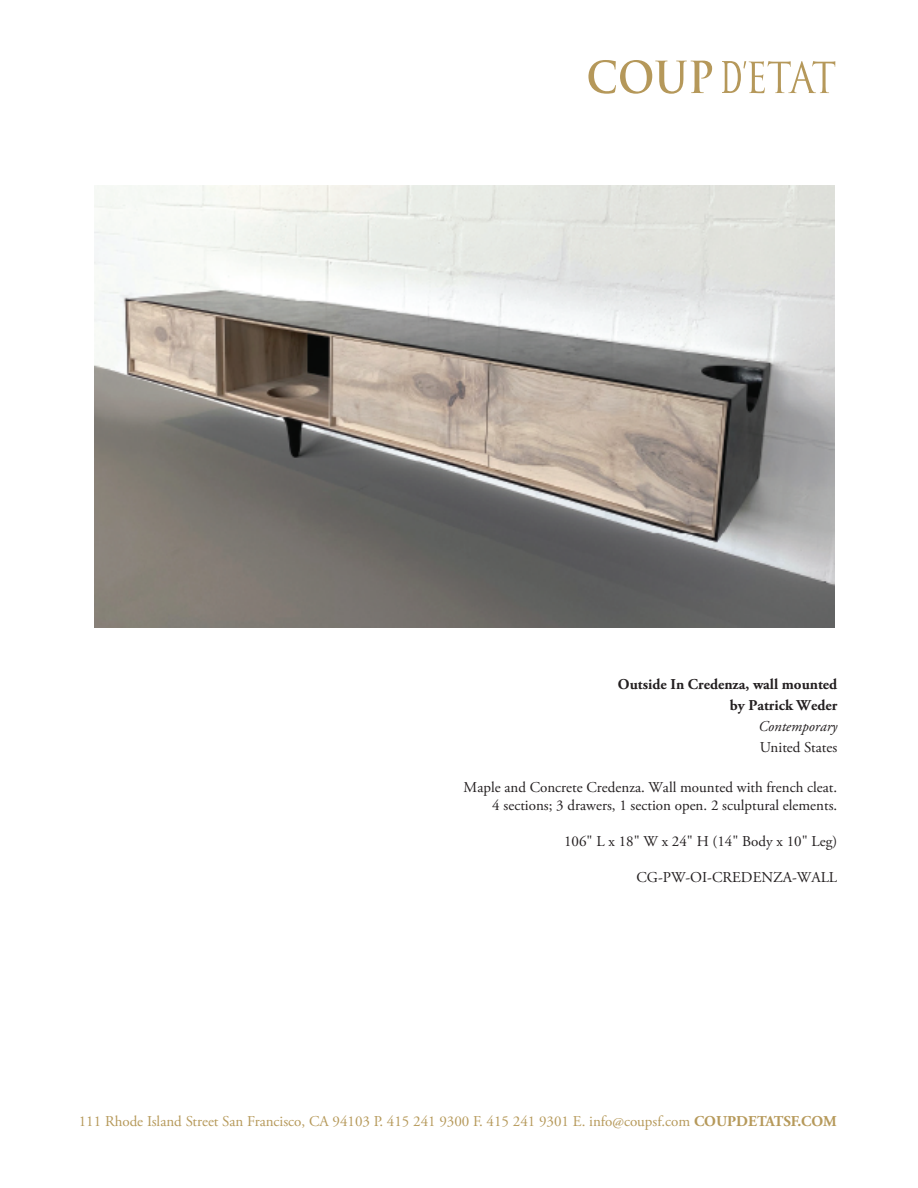
<style>
.page{position:relative;width:918px;height:1188px;background:#fff}
.page>*{position:absolute;margin:0;border:0;box-sizing:border-box;transform-origin:0 0}
.t1{font:15px/18px "Adobe Garamond Pro";color:#231f20;text-align:right}
.t2{font:15px "Adobe Garamond Pro";color:#b6995a}
.t3{font:700 15px/21px "Adobe Garamond Pro";color:#231f20;text-align:right}
.t4{font:italic 15px "Adobe Garamond Pro";color:#231f20}
.s1{font-weight:700}
</style>
<div class="page">
<svg style="left:588px;top:60px;width:124px;height:34px"></svg>
<svg style="left:722px;top:61px;width:113px;height:32px"></svg>
<img style="left:95px;top:186px;width:739px;height:441px">
<p class="t3" style="left:618px;top:674px;width:221px">Outside In Credenza, wall mounted by Patrick Weder</p>
<p class="t4" style="left:758px;top:717px;width:80px">Contemporary</p>
<p class="t1" style="left:760px;top:739px;width:79px">United States</p>
<p class="t1" style="left:464px;top:779px;width:375px">Maple and Concrete Credenza. Wall mounted with french cleat.<br>4 sections; 3 drawers, 1 section open. 2 sculptural elements.</p>
<p class="t1" style="left:564px;top:833px;width:275px">106" L x 18" W x 24" H (14" Body x 10" Leg)</p>
<p class="t1" style="left:636px;top:869px;width:202px">CG-PW-OI-CREDENZA-WALL</p>
<p class="t2" style="left:79px;top:1113px;width:760px">111 Rhode Island Street San Francisco, CA 94103 P. 415 241 9300 F. 415 241 9301 E. info@coupsf.com <span class="s1">COUPDETATSF.COM</span></p>
</div>
